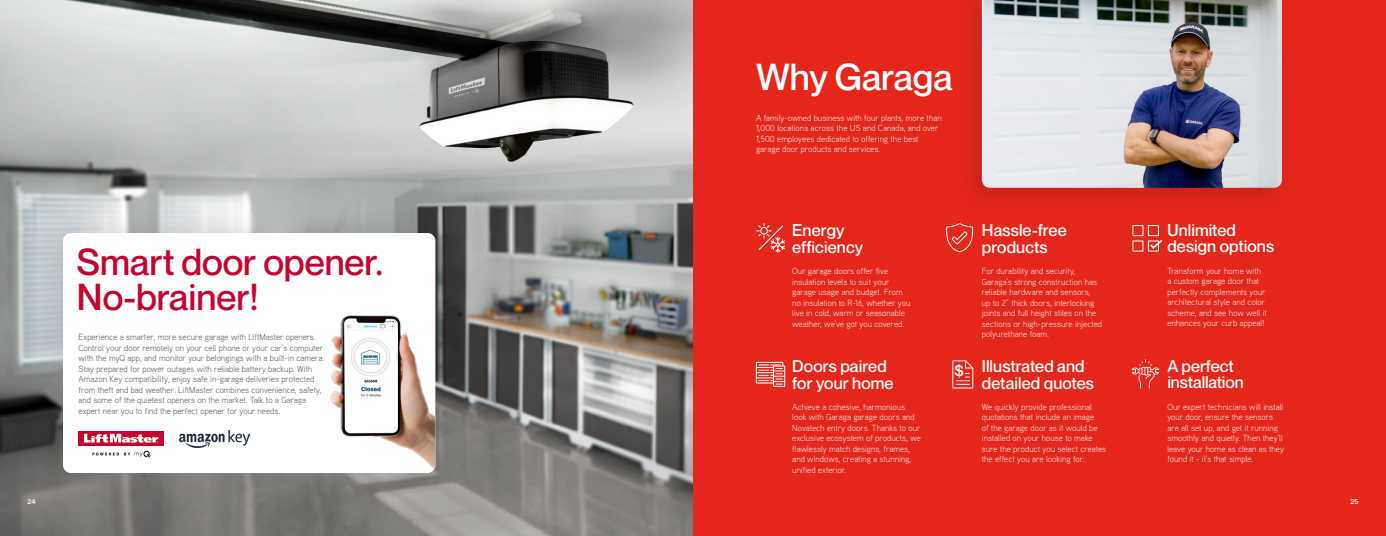
<style>
.page{position:relative;width:1386px;height:536px;background:#fff}
.page>*{position:absolute;margin:0;border:0;box-sizing:border-box;transform-origin:0 0}
.Titres{font:500 36.75px/35px "Neue Montreal";color:#c4062f}
.Titres-2{font:500 36.75px "Neue Montreal";color:#fff}
.Sous-titre_-_7_points_construction_titre{font:500 16.62px/16.6px "Neue Montreal";letter-spacing:.005em;color:#fff}
.t1{font:500 15.75px "Neue Montreal";color:#fff}
.Body_copy{font:300 8.75px/10.5px "Aaux";color:#fff}
.Body_copy-2{font:300 8.75px/10.5px "Aaux";color:#4b4c4d}
.t2{font:500 7px "Neue Montreal";color:#fff}
</style>
<div class="page">
<div style="left:693px;top:0;width:693px;height:536px;background:#e5261b"></div>
<svg style="left:1131px;top:359px;width:29px;height:29px"></svg>
<div style="left:1132px;top:225px;width:11px;height:11px;border:1px solid #fff"></div>
<div style="left:1132px;top:240px;width:11px;height:11px;border:1px solid #fff"></div>
<div style="left:1148px;top:225px;width:11px;height:11px;border:1px solid #fff"></div>
<div style="left:1148px;top:240px;width:11px;height:11px;border:1px solid #fff"></div>
<svg style="left:1149px;top:240px;width:14px;height:10px"></svg>
<div style="left:756px;top:362px;width:27px;height:21px;border:1px solid #fff"></div>
<div style="left:773px;top:365px;width:12px;height:22px;border:1px solid #fff"></div>
<svg style="left:756px;top:364px;width:29px;height:20px"></svg>
<svg style="left:946px;top:223px;width:27px;height:29px"></svg>
<svg style="left:952px;top:360px;width:22px;height:29px"></svg>
<svg style="left:757px;top:223px;width:28px;height:30px"></svg>
<img style="left:0;top:0;width:693px;height:536px">
<div style="left:36px;top:206px;width:426px;height:293px;background:#231f20;opacity:.15"></div>
<div style="left:63px;top:233px;width:372px;height:240px;background:#fff;border-radius:8px"></div>
<svg style="left:79px;top:431px;width:85px;height:14px"></svg>
<svg style="left:84px;top:433px;width:74px;height:9px"></svg>
<svg style="left:92px;top:450px;width:59px;height:7px"></svg>
<img style="left:180px;top:430px;width:70px;height:17px">
<img style="left:330px;top:315px;width:105px;height:158px">
<div style="left:956px;top:0;width:334px;height:213px;background:#231f20;opacity:.15"></div>
<img style="left:982px;top:0;width:300px;height:188px">
<p class="Titres" style="left:77px;top:244px;width:308px">Smart door opener.<br>No-brainer!</p>
<p class="Body_copy-2" style="left:79px;top:331px;width:247px">Experience a smarter, more secure garage with LiftMaster openers.<br>Control your door remotely on your cell phone or your car’s computer with the myQ app, and monitor your belongings with a built-in camera.<br>Stay prepared for power outages with reliable battery backup. With Amazon Key compatibility, enjoy safe in-garage deliveries protected from theft and bad weather. LiftMaster combines convenience, safety, and some of the quietest openers on the market. Talk to a Garaga expert near you to find the perfect opener for your needs.</p>
<p class="Titres-2" style="left:756px;top:54px;width:198px">Why Garaga</p>
<p class="Body_copy" style="left:756px;top:112px;width:187px">A family-owned business with four plants, more than 1,000 locations across the US and Canada, and over 1,500 employees dedicated to offering the best garage door products and services.</p>
<p class="Sous-titre_-_7_points_construction_titre" style="left:792px;top:222px;width:72px">Energy efficiency</p>
<p class="Body_copy" style="left:792px;top:265px;width:120px">Our garage doors offer five insulation levels to suit your garage usage and budget. From no insulation to R-16, whether you live in cold, warm or seasonable weather, we’ve got you covered.</p>
<p class="Sous-titre_-_7_points_construction_titre" style="left:982px;top:222px;width:86px">Hassle-free products</p>
<p class="Body_copy" style="left:982px;top:265px;width:122px">For durability and security,<br>Garaga’s strong construction has reliable hardware and sensors,<br>up to 2” thick doors, interlocking joints and full height stiles on the sections or high-pressure injected polyurethane foam.</p>
<p class="Sous-titre_-_7_points_construction_titre" style="left:792px;top:357px;width:103px">Doors paired for your home</p>
<p class="Sous-titre_-_7_points_construction_titre" style="left:982px;top:357px;width:114px">Illustrated and detailed quotes</p>
<p class="t1" style="left:955px;top:360px;width:11px">$</p>
<p class="Body_copy" style="left:792px;top:401px;width:130px">Achieve a cohesive, harmonious look with Garaga garage doors and<br>Novatech entry doors. Thanks to our exclusive ecosystem of products, we flawlessly match designs, frames, and windows, creating a stunning, unified exterior.</p>
<p class="Body_copy" style="left:982px;top:401px;width:126px">We quickly provide professional quotations that include an image<br>of the garage door as it would be installed on your house to make sure the product you select creates the effect you are looking for.</p>
<p class="Sous-titre_-_7_points_construction_titre" style="left:1167px;top:221px;width:108px">Unlimited design options</p>
<p class="Body_copy" style="left:1167px;top:265px;width:101px">Transform your home with a custom garage door that perfectly complements your architectural style and color scheme, and see how well it enhances your curb appeal!</p>
<p class="Sous-titre_-_7_points_construction_titre" style="left:1167px;top:357px;width:78px">A perfect installation</p>
<p class="Body_copy" style="left:1167px;top:401px;width:118px">Our expert technicians will install your door, ensure the sensors are all set up, and get it running smoothly and quietly. Then they’ll leave your home as clean as they found it - it’s that simple.</p>
<p class="t2" style="left:28px;top:497px;width:9px">24</p>
<p class="t2" style="left:1351px;top:497px;width:9px">25</p>
</div>
